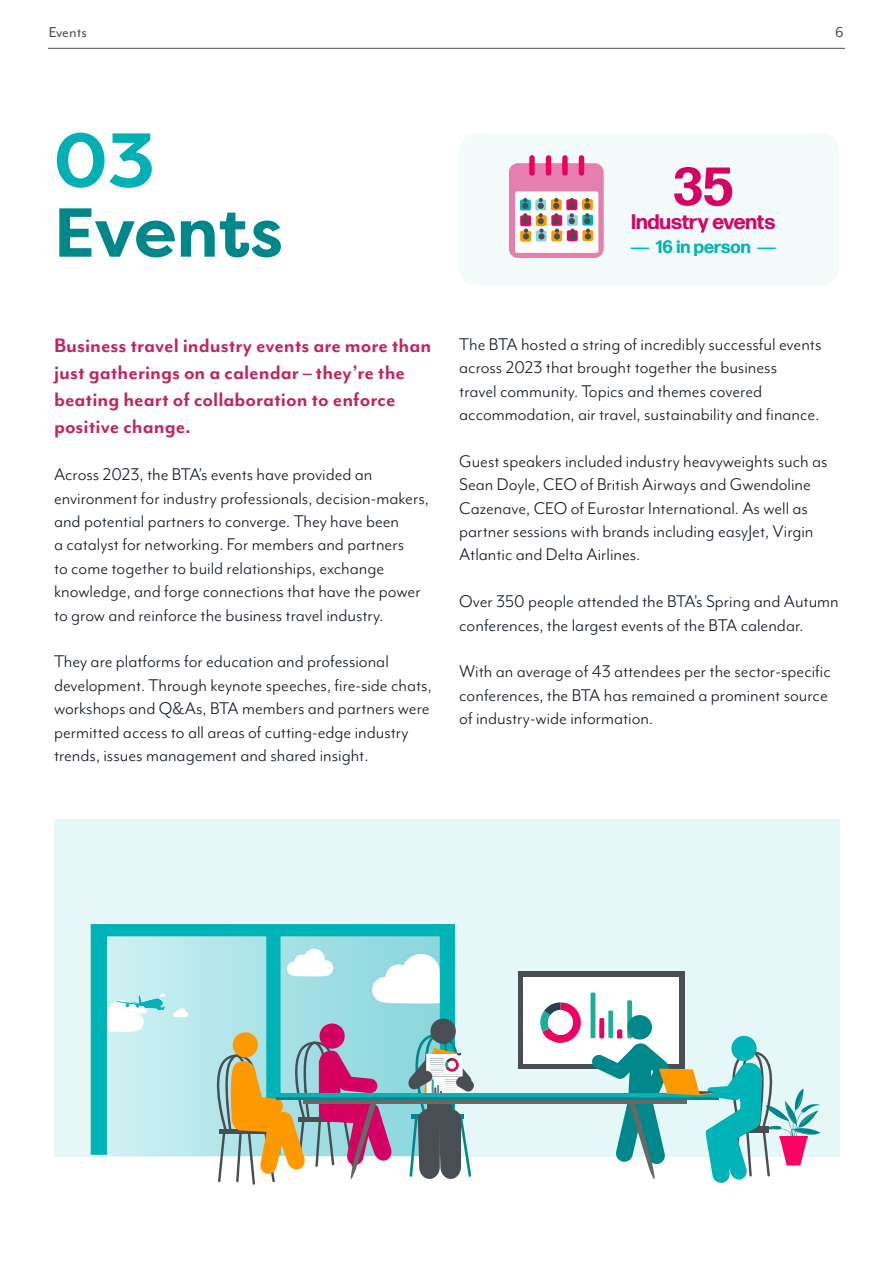
<style>
.page{position:relative;width:893px;height:1263px;background:#fff}
.page>*{position:absolute;margin:0;border:0;box-sizing:border-box;transform-origin:0 0}
.t1{font:700 76.5px "Filson Pro";color:#00b0b5}
.t2{font:700 69px "Filson Pro";letter-spacing:-.005em;color:#00878a}
.t3{font:700 54px "Forma DJR Deck";color:#d60363}
.t4{font:700 22.5px/27px "Mr Eaves Mod OT";color:#c22461}
.t5{font:700 21px "Forma DJR Deck";color:#d60363}
.t6{font:19.5px/23.4px "Mr Eaves Mod OT";color:#101921}
.t7{font:700 18px "Forma DJR Deck";color:#00b3b5}
.t8{font:16.5px "Mr Eaves Mod OT";color:#474f54}
</style>
<div class="page">
<div style="left:459px;top:133px;width:380px;height:153px;background:#f3fbfb;border-radius:18px"></div>
<svg style="left:509px;top:155px;width:95px;height:103px"></svg>
<div style="left:585px;top:233px;width:6px;height:7px;background:#474f54;border-radius:50%"></div>
<svg style="left:631px;top:248px;width:18px;height:1px"></svg>
<svg style="left:757px;top:248px;width:19px;height:1px"></svg>
<hr style="left:48px;top:48px;width:797px;height:1px;background:#474f54">
<div style="left:54px;top:819px;width:786px;height:338px;background:#e6f7f7"></div>
<div style="left:518px;top:971px;width:166px;height:98px;background:#484e53"></div>
<div style="left:523px;top:977px;width:156px;height:86px;background:#fff"></div>
<svg style="left:540px;top:1002px;width:41px;height:41px"></svg>
<svg style="left:91px;top:924px;width:364px;height:231px;background:#93dde0"></svg>
<div style="left:319px;top:1023px;width:26px;height:26px;background:#d40062;border-radius:50%"></div>
<div style="left:233px;top:1032px;width:25px;height:25px;background:#f90;border-radius:50%"></div>
<div style="left:430px;top:1018px;width:26px;height:26px;background:#484e53;border-radius:50%"></div>
<svg style="left:400px;top:1031px;width:74px;height:148px"></svg>
<svg style="left:209px;top:1041px;width:184px;height:144px"></svg>
<svg style="left:303px;top:1099px;width:287px;height:5px"></svg>
<hr style="left:276px;top:1097px;width:443px;height:2px;background:#008789">
<hr style="left:276px;top:1093px;width:443px;height:4px;background:#00b3b6">
<svg style="left:90px;top:993px;width:75px;height:39px;background:#9ee2e3"></svg>
<svg style="left:590px;top:992px;width:230px;height:191px"></svg>
<p class="t8" style="left:49px;top:23px;width:40px">Events</p>
<p class="t8" style="left:835px;top:23px;width:10px">6</p>
<h1 class="t1" style="left:54px;top:112px;width:103px">03</h1>
<h2 class="t2" style="left:54px;top:189px;width:231px">Events</h2>
<h3 class="t3" style="left:673px;top:152px;width:61px">35</h3>
<p class="t5" style="left:631px;top:209px;width:146px">Industry events</p>
<p class="t7" style="left:656px;top:235px;width:96px">16 in person</p>
<p class="t4" style="left:54px;top:332px;width:379px">Business travel industry events are more than just gatherings on a calendar – they’re the beating heart of collaboration to enforce positive change.</p>
<p class="t6" style="left:54px;top:462px;width:376px">Across 2023, the BTA’s events have provided an environment for industry professionals, decision-makers, and potential partners to converge. They have been<br>a catalyst for networking. For members and partners<br>to come together to build relationships, exchange knowledge, and forge connections that have the power to grow and reinforce the business travel industry.</p>
<p class="t6" style="left:54px;top:650px;width:379px">They are platforms for education and professional development. Through keynote speeches, fire-side chats, workshops and Q&amp;As, BTA members and partners were permitted access to all areas of cutting-edge industry trends, issues management and shared insight.</p>
<p class="t6" style="left:459px;top:332px;width:364px">The BTA hosted a string of incredibly successful events across 2023 that brought together the business<br>travel community. Topics and themes covered accommodation, air travel, sustainability and finance.</p>
<p class="t6" style="left:459px;top:449px;width:370px">Guest speakers included industry heavyweights such as Sean Doyle, CEO of British Airways and Gwendoline Cazenave, CEO of Eurostar International. As well as partner sessions with brands including easyJet, Virgin Atlantic and Delta Airlines.</p>
<p class="t6" style="left:459px;top:590px;width:381px">Over 350 people attended the BTA’s Spring and Autumn conferences, the largest events of the BTA calendar.</p>
<p class="t6" style="left:459px;top:660px;width:373px">With an average of 43 attendees per the sector-specific conferences, the BTA has remained a prominent source of industry-wide information.</p>
</div>
